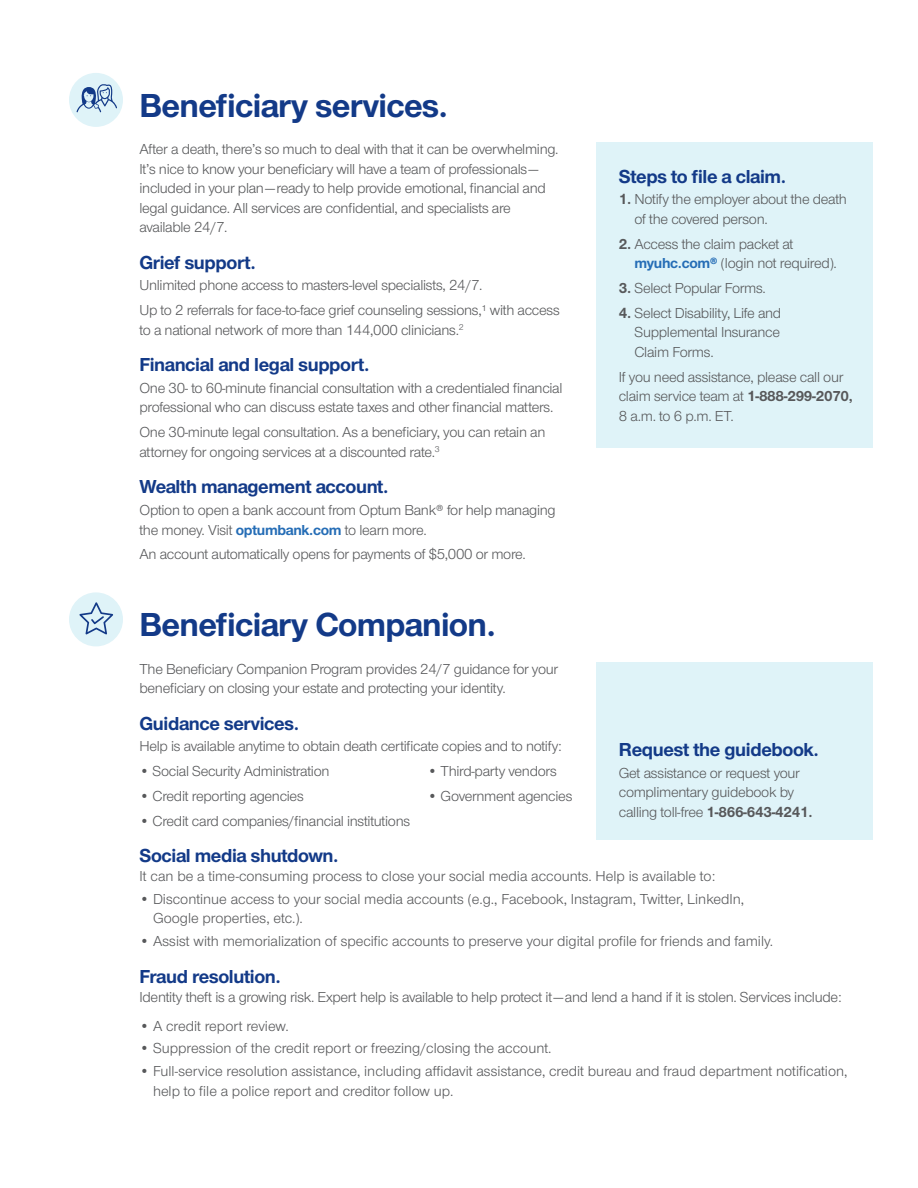
<style>
.page{position:relative;width:918px;height:1188px;background:#fff}
.page>*{position:absolute;margin:0;border:0;box-sizing:border-box;transform-origin:0 0}
.t1{font:700 34.5px "UHC Sans";letter-spacing:-.02em;color:#133a88}
.t2{font:700 19.5px "UHC Sans";letter-spacing:-.02em;color:#133a88}
.t3{font:15px/19.5px "UHC Sans";letter-spacing:-.02em;color:#57585a}
.t4{font:15px/19.5px "UHC Sans";color:#57585a}
.s1{font-weight:700}
.s2{font-weight:700;color:#256db6}
</style>
<div class="page">
<div style="left:596px;top:142px;width:277px;height:306px;background:#dff3f8"></div>
<div style="left:69px;top:73px;width:54px;height:54px;background:#dff3f8;border-radius:50%"></div>
<svg style="left:76px;top:84px;width:41px;height:28px"></svg>
<div style="left:69px;top:592px;width:54px;height:54px;background:#dff3f8;border-radius:50%"></div>
<svg style="left:79px;top:602px;width:34px;height:32px"></svg>
<div style="left:596px;top:662px;width:277px;height:177px;background:#dff3f8"></div>
<h1 class="t1" style="left:140px;top:82px;width:310px">Beneficiary services.</h1>
<p class="t3" style="left:139px;top:139px;width:421px">After a death, there’s so much to deal with that it can be overwhelming.<br>It’s nice to know your beneficiary will have a team of professionals— included in your plan—ready to help provide emotional, financial and legal guidance. All services are confidential, and specialists are available 24/7.</p>
<h2 class="t2" style="left:619px;top:163px;width:169px">Steps to file a claim.</h2>
<p class="t3" style="left:635px;top:189px;width:214px;text-indent:-16px"><span class="s1">1.</span> Notify the employer about the death of the covered person.</p>
<p class="t3" style="left:619px;top:233px;width:176px"><span class="s1">2.</span> Access the claim packet at</p>
<h2 class="t2" style="left:140px;top:249px;width:118px">Grief support.</h2>
<p class="t3" style="left:635px;top:253px;width:204px"><span class="s2">myuhc.com®</span> (login not required).</p>
<p class="t3" style="left:140px;top:275px;width:345px">Unlimited phone access to masters-level specialists, 24/7.</p>
<p class="t3" style="left:619px;top:278px;width:149px"><span class="s1">3.</span> Select Popular Forms.</p>
<p class="t3" style="left:635px;top:303px;width:148px;text-align:justify;text-indent:-16px"><span class="s1">4.</span> Select Disability, Life and Supplemental Insurance Claim Forms.</p>
<p class="t3" style="left:139px;top:300px;width:422px">Up to 2 referrals for face-to-face grief counseling sessions, with access to a national network of more than 144,000 clinicians.<sup>2</sup></p>
<p class="t3" style="left:481px;top:300px;width:7px">¹</p>
<h2 class="t2" style="left:140px;top:352px;width:232px">Financial and legal support.</h2>
<p class="t3" style="left:619px;top:367px;width:236px">If you need assistance, please call our claim service team at <span class="s1">1-888-299-2070,<br></span>8 a.m. to 6 p.m. ET.</p>
<p class="t3" style="left:139px;top:378px;width:425px">One 30- to 60-minute financial consultation with a credentialed financial professional who can discuss estate taxes and other financial matters.</p>
<p class="t3" style="left:139px;top:422px;width:407px">One 30-minute legal consultation. As a beneficiary, you can retain an attorney for ongoing services at a discounted rate.<sup>3</sup></p>
<h2 class="t2" style="left:140px;top:474px;width:251px">Wealth management account.</h2>
<p class="t3" style="left:140px;top:500px;width:418px">Option to open a bank account from Optum Bank® for help managing the money. Visit <span class="s2">optumbank.com</span> to learn more.</p>
<p class="t3" style="left:139px;top:544px;width:388px">An account automatically opens for payments of $5,000 or more.</p>
<h1 class="t1" style="left:140px;top:602px;width:358px">Beneficiary Companion.</h1>
<p class="t3" style="left:140px;top:658px;width:420px">The Beneficiary Companion Program provides 24/7 guidance for your beneficiary on closing your estate and protecting your identity.</p>
<h2 class="t2" style="left:140px;top:710px;width:161px">Guidance services.</h2>
<p class="t3" style="left:140px;top:736px;width:424px">Help is available anytime to obtain death certificate copies and to notify:</p>
<p class="t3" style="left:140px;top:761px;width:192px">• Social Security Administration</p>
<p class="t3" style="left:428px;top:761px;width:131px">• Third-party vendors</p>
<p class="t3" style="left:140px;top:786px;width:166px">• Credit reporting agencies</p>
<p class="t3" style="left:428px;top:786px;width:146px">• Government agencies</p>
<p class="t3" style="left:140px;top:811px;width:272px">• Credit card companies/financial institutions</p>
<h2 class="t2" style="left:619px;top:737px;width:202px">Request the guidebook.</h2>
<p class="t3" style="left:619px;top:763px;width:195px">Get assistance or request your complimentary guidebook by calling toll-free <span class="s1">1-866-643-4241.</span></p>
<h2 class="t2" style="left:140px;top:842px;width:201px">Social media shutdown.</h2>
<p class="t4" style="left:140px;top:866px;width:577px">It can be a time-consuming process to close your social media accounts. Help is available to:</p>
<p class="t4" style="left:153px;top:889px;width:593px;text-indent:-14px">• Discontinue access to your social media accounts (e.g., Facebook, Instagram, Twitter, LinkedIn,<br>Google properties, etc.).</p>
<p class="t4" style="left:140px;top:931px;width:635px">• Assist with memorialization of specific accounts to preserve your digital profile for friends and family.</p>
<h2 class="t2" style="left:140px;top:963px;width:143px">Fraud resolution.</h2>
<p class="t3" style="left:140px;top:987px;width:704px">Identity theft is a growing risk. Expert help is available to help protect it—and lend a hand if it is stolen. Services include:</p>
<p class="t4" style="left:140px;top:1015px;width:151px">• A credit report review.</p>
<p class="t4" style="left:140px;top:1038px;width:414px">• Suppression of the credit report or freezing/closing the account.</p>
<p class="t4" style="left:153px;top:1061px;width:696px;text-indent:-14px">• Full-service resolution assistance, including affidavit assistance, credit bureau and fraud department notification, help to file a police report and creditor follow up.</p>
</div>
